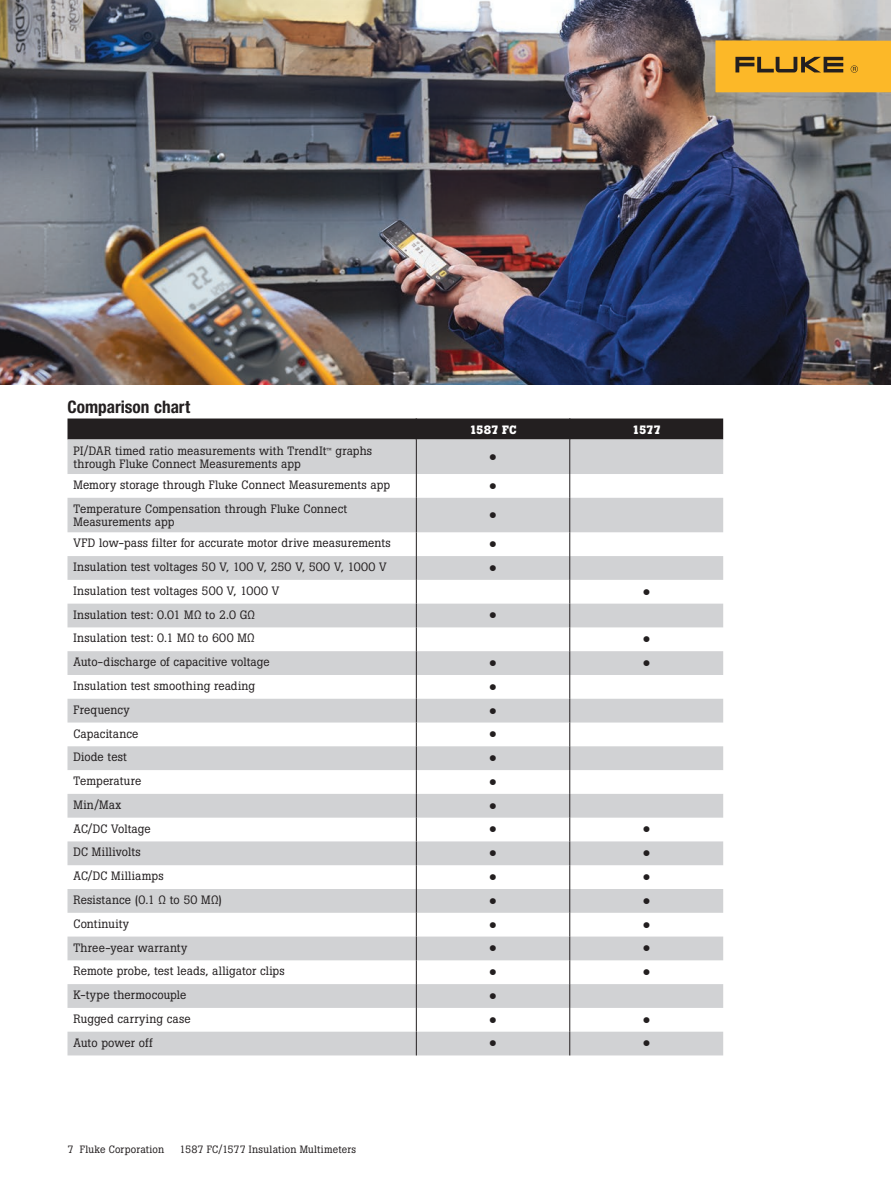
<style>
.page{position:relative;width:891px;height:1188px;background:#fff}
.page>*{position:absolute;margin:0;border:0;box-sizing:border-box;transform-origin:0 0}
.t1{font:700 condensed 17.25px "Helvetica Neue LT Pro";color:#231f20}
.t2{font:500 expanded 16.5px "Helvetica Neue LT Std";color:#231f20}
.t3{font:12px/13.5px "Boton Pro";letter-spacing:.01em;color:#231f20}
.t4{font:700 12px "Boton Pro";letter-spacing:-.025em;color:#fff}
.t5{font:10.5px "Boton Pro";letter-spacing:.015em;color:#231f20}
.s1{font-size:7.2px}
</style>
<div class="page">
<img style="left:0;top:0;width:891px;height:384px">
<div style="left:716px;top:40px;width:175px;height:52px;background:#fcb828"></div>
<svg style="left:735px;top:57px;width:108px;height:15px"></svg>
<svg style="left:851px;top:65px;width:7px;height:8px"></svg>
<svg style="left:68px;top:498px;width:655px;height:557px;fill:#d1d2d4"></svg>
<hr style="left:569px;top:498px;width:1px;height:34px;background:#231f20">
<svg style="left:569px;top:532px;width:1px;height:523px"></svg>
<svg style="left:68px;top:419px;width:655px;height:79px"></svg>
<hr style="left:416px;top:498px;width:1px;height:34px;background:#231f20">
<svg style="left:416px;top:532px;width:1px;height:523px"></svg>
<h1 class="t1" style="left:68px;top:396px;width:124px">Comparison chart</h1>
<p class="t4" style="left:469px;top:422px;width:49px">1587 FC</p>
<p class="t4" style="left:632px;top:422px;width:30px">1577</p>
<p class="t3" style="left:74px;top:444px;width:300px">PI/DAR timed ratio measurements with TrendIt<span class="s1">™</span> graphs through Fluke Connect Measurements app</p>
<h2 class="t2" style="left:489px;top:447px;width:10px">•</h2>
<p class="t3" style="left:74px;top:478px;width:318px">Memory storage through Fluke Connect Measurements app</p>
<h2 class="t2" style="left:489px;top:476px;width:10px">•</h2>
<p class="t3" style="left:74px;top:502px;width:275px">Temperature Compensation through Fluke Connect<br>Measurements app</p>
<h2 class="t2" style="left:489px;top:505px;width:10px">•</h2>
<p class="t3" style="left:74px;top:536px;width:319px">VFD low-pass filter for accurate motor drive measurements</p>
<h2 class="t2" style="left:489px;top:534px;width:10px">•</h2>
<p class="t3" style="left:74px;top:560px;width:315px">Insulation test voltages 50 V, 100 V, 250 V, 500 V, 1000 V</p>
<h2 class="t2" style="left:489px;top:558px;width:10px">•</h2>
<p class="t3" style="left:74px;top:584px;width:207px">Insulation test voltages 500 V, 1000 V</p>
<h2 class="t2" style="left:642px;top:582px;width:10px">•</h2>
<p class="t3" style="left:74px;top:608px;width:183px">Insulation test: 0.01 MΩ to 2.0 GΩ</p>
<h2 class="t2" style="left:489px;top:605px;width:10px">•</h2>
<p class="t3" style="left:74px;top:631px;width:183px">Insulation test: 0.1 MΩ to 600 MΩ</p>
<h2 class="t2" style="left:642px;top:629px;width:10px">•</h2>
<p class="t3" style="left:74px;top:655px;width:198px">Auto-discharge of capacitive voltage</p>
<h2 class="t2" style="left:489px;top:653px;width:10px">•</h2>
<h2 class="t2" style="left:642px;top:653px;width:10px">•</h2>
<p class="t3" style="left:74px;top:679px;width:183px">Insulation test smoothing reading</p>
<h2 class="t2" style="left:489px;top:677px;width:10px">•</h2>
<p class="t3" style="left:74px;top:703px;width:58px">Frequency</p>
<h2 class="t2" style="left:489px;top:700px;width:10px">•</h2>
<p class="t3" style="left:74px;top:727px;width:67px">Capacitance</p>
<h2 class="t2" style="left:489px;top:724px;width:10px">•</h2>
<p class="t3" style="left:74px;top:750px;width:55px">Diode test</p>
<h2 class="t2" style="left:489px;top:748px;width:10px">•</h2>
<p class="t3" style="left:74px;top:774px;width:69px">Temperature</p>
<h2 class="t2" style="left:489px;top:772px;width:10px">•</h2>
<p class="t3" style="left:74px;top:798px;width:49px">Min/Max</p>
<h2 class="t2" style="left:489px;top:796px;width:10px">•</h2>
<p class="t3" style="left:74px;top:822px;width:79px">AC/DC Voltage</p>
<h2 class="t2" style="left:489px;top:819px;width:10px">•</h2>
<h2 class="t2" style="left:642px;top:819px;width:10px">•</h2>
<p class="t3" style="left:74px;top:846px;width:69px">DC Millivolts</p>
<h2 class="t2" style="left:489px;top:843px;width:10px">•</h2>
<h2 class="t2" style="left:642px;top:843px;width:10px">•</h2>
<p class="t3" style="left:74px;top:869px;width:92px">AC/DC Milliamps</p>
<h2 class="t2" style="left:489px;top:867px;width:10px">•</h2>
<h2 class="t2" style="left:642px;top:867px;width:10px">•</h2>
<p class="t3" style="left:74px;top:893px;width:150px">Resistance (0.1 Ω to 50 MΩ)</p>
<h2 class="t2" style="left:489px;top:891px;width:10px">•</h2>
<h2 class="t2" style="left:642px;top:891px;width:10px">•</h2>
<p class="t3" style="left:74px;top:917px;width:57px">Continuity</p>
<h2 class="t2" style="left:489px;top:914px;width:10px">•</h2>
<h2 class="t2" style="left:642px;top:914px;width:10px">•</h2>
<p class="t3" style="left:74px;top:941px;width:115px">Three-year warranty</p>
<h2 class="t2" style="left:489px;top:938px;width:10px">•</h2>
<h2 class="t2" style="left:642px;top:938px;width:10px">•</h2>
<p class="t3" style="left:74px;top:964px;width:213px">Remote probe, test leads, alligator clips</p>
<h2 class="t2" style="left:489px;top:962px;width:10px">•</h2>
<h2 class="t2" style="left:642px;top:962px;width:10px">•</h2>
<p class="t3" style="left:74px;top:988px;width:114px">K-type thermocouple</p>
<h2 class="t2" style="left:489px;top:986px;width:10px">•</h2>
<p class="t3" style="left:74px;top:1012px;width:119px">Rugged carrying case</p>
<h2 class="t2" style="left:489px;top:1010px;width:10px">•</h2>
<h2 class="t2" style="left:642px;top:1010px;width:10px">•</h2>
<p class="t3" style="left:74px;top:1036px;width:81px">Auto power off</p>
<h2 class="t2" style="left:489px;top:1033px;width:10px">•</h2>
<h2 class="t2" style="left:642px;top:1033px;width:10px">•</h2>
<p class="t5" style="left:68px;top:1142px;width:98px">7 Fluke Corporation</p>
<p class="t5" style="left:180px;top:1142px;width:178px">1587 FC/1577 Insulation Multimeters</p>
</div>
